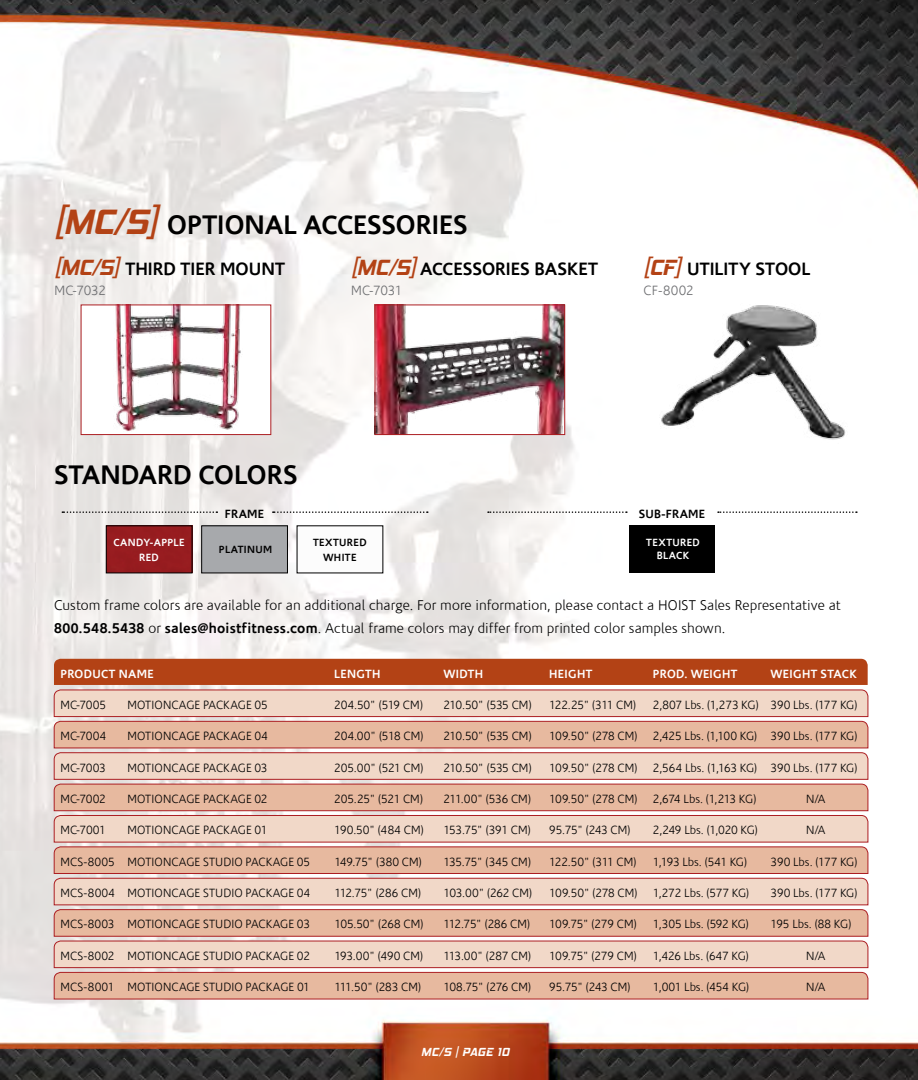
<style>
.page{position:relative;width:918px;height:1080px;background:#fff}
.page>*{position:absolute;margin:0;border:0;box-sizing:border-box;transform-origin:0 0}
.t1{font:700 27px "Corisande";color:#000}
.t2{font:700 18px "Corisande";color:#000}
.t3{font:300 14.25px/22.5px "Corisande";letter-spacing:.01em;color:#000}
.t4{font:300 13.5px "Corisande";letter-spacing:-.005em;color:#6d6e71}
.t5{font:300 12px "Corisande";color:#000}
.t6{font:300 12px "Corisande";letter-spacing:-.025em;color:#000}
.t7{font:700 12px "Corisande";letter-spacing:.03em;color:#fff}
.t8{font:300 12px "Corisande";letter-spacing:-.02em;color:#000}
.t9{font:300 12px "Corisande";letter-spacing:-.04em;color:#000}
.t10{font:700 12px "Corisande";letter-spacing:.02em;color:#000}
.t11{font:300 12px "Corisande";letter-spacing:-.03em;color:#000}
.t12{font:italic 700 12px "Hemi Head Rg";letter-spacing:.04em;color:#fff}
.t13{font:700 10.5px/15px "Corisande";letter-spacing:.035em;color:#fff;text-align:center}
.t14{font:700 10.5px/15px "Corisande";letter-spacing:.035em;color:#000;text-align:center}
.s1{font-family:"Hemi Head Rg";font-style:italic;font-size:36px;color:#b34215}
.s2{font-family:"Hemi Head Rg";font-style:italic;font-size:22.5px;color:#b34215}
.s3{font-weight:700}
</style>
<div class="page">
<img style="left:0;top:0;width:918px;height:1080px">
<svg style="left:54px;top:659px;width:814px;height:340px;background:#e5b9a6"></svg>
<div style="left:297px;top:526px;width:86px;height:47px;background:#fcfcfc"></div>
<div style="left:108px;top:528px;width:82px;height:43px;background:#971c1f"></div>
<div style="left:202px;top:526px;width:85px;height:47px;background:#a7a9ac"></div>
<div style="left:201px;top:526px;width:87px;height:47px;border:1px solid #000"></div>
<svg style="left:273px;top:511px;width:155px;height:2px"></svg>
<svg style="left:62px;top:511px;width:155px;height:2px"></svg>
<svg style="left:718px;top:511px;width:139px;height:2px"></svg>
<svg style="left:488px;top:511px;width:139px;height:2px"></svg>
<div style="left:629px;top:526px;width:86px;height:47px;background:#000"></div>
<img style="left:652px;top:296px;width:203px;height:147px">
<div style="left:81px;top:305px;width:190px;height:130px;background:#fff"></div>
<img style="left:115px;top:307px;width:126px;height:124px">
<div style="left:81px;top:305px;width:190px;height:130px;border:1px solid #ac1e22"></div>
<img style="left:377px;top:307px;width:186px;height:126px">
<div style="left:375px;top:305px;width:190px;height:130px;border:1px solid #ac1e22"></div>
<h1 class="t1" style="left:54px;top:208px;width:415px"><span class="s1">[MC/S]</span> OPTIONAL ACCESSORIES</h1>
<h2 class="t2" style="left:54px;top:257px;width:232px"><span class="s2">[MC/S]</span> THIRD TIER MOUNT</h2>
<h2 class="t2" style="left:351px;top:257px;width:249px"><span class="s2">[MC/S]</span> ACCESSORIES BASKET</h2>
<h2 class="t2" style="left:643px;top:257px;width:168px"><span class="s2">[CF]</span> UTILITY STOOL</h2>
<p class="t4" style="left:54px;top:282px;width:53px">MC-7032</p>
<p class="t4" style="left:351px;top:282px;width:53px">MC-7031</p>
<p class="t4" style="left:643px;top:282px;width:52px">CF-8002</p>
<h1 class="t1" style="left:54px;top:458px;width:245px">STANDARD COLORS</h1>
<p class="t10" style="left:225px;top:506px;width:41px">FRAME</p>
<p class="t10" style="left:639px;top:506px;width:68px">SUB-FRAME</p>
<p class="t13" style="left:646px;top:536px;width:55px;line-height:13px">TEXTURED<br>BLACK</p>
<p class="t13" style="left:113px;top:535px;width:73px">CANDY-APPLE<br>RED</p>
<p class="t14" style="left:219px;top:542px;width:55px">PLATINUM</p>
<p class="t14" style="left:313px;top:535px;width:55px">TEXTURED<br>WHITE</p>
<p class="t3" style="left:54px;top:595px;width:788px">Custom frame colors are available for an additional charge. For more information, please contact a HOIST Sales Representative at<br><span class="s3">800.548.5438</span> or <span class="s3">sales@hoistfitness.com</span>. Actual frame colors may differ from printed color samples shown.</p>
<p class="t7" style="left:60px;top:667px;width:95px">PRODUCT NAME</p>
<p class="t7" style="left:334px;top:667px;width:48px">LENGTH</p>
<p class="t7" style="left:443px;top:667px;width:41px">WIDTH</p>
<p class="t7" style="left:549px;top:667px;width:45px">HEIGHT</p>
<p class="t7" style="left:653px;top:667px;width:86px">PROD. WEIGHT</p>
<p class="t7" style="left:771px;top:667px;width:88px">WEIGHT STACK</p>
<p class="t5" style="left:60px;top:698px;width:47px">MC-7005</p>
<p class="t5" style="left:127px;top:698px;width:142px">MOTIONCAGE PACKAGE 05</p>
<p class="t5" style="left:334px;top:698px;width:90px">204.50" (519 CM)</p>
<p class="t6" style="left:443px;top:698px;width:90px">210.50" (535 CM)</p>
<p class="t11" style="left:549px;top:698px;width:88px">122.25" (311 CM)</p>
<p class="t5" style="left:653px;top:698px;width:206px">2,807 Lbs. (1,273 KG) 390 Lbs. (177 KG)</p>
<p class="t5" style="left:60px;top:729px;width:47px">MC-7004</p>
<p class="t5" style="left:127px;top:729px;width:142px">MOTIONCAGE PACKAGE 04</p>
<p class="t5" style="left:334px;top:729px;width:91px">204.00" (518 CM)</p>
<p class="t6" style="left:443px;top:729px;width:90px">210.50" (535 CM)</p>
<p class="t5" style="left:549px;top:729px;width:90px">109.50" (278 CM)</p>
<p class="t5" style="left:653px;top:729px;width:206px">2,425 Lbs. (1,100 KG) 390 Lbs. (177 KG)</p>
<p class="t5" style="left:60px;top:761px;width:47px">MC-7003</p>
<p class="t5" style="left:127px;top:761px;width:142px">MOTIONCAGE PACKAGE 03</p>
<p class="t5" style="left:334px;top:761px;width:91px">205.00" (521 CM)</p>
<p class="t6" style="left:443px;top:761px;width:90px">210.50" (535 CM)</p>
<p class="t5" style="left:549px;top:761px;width:90px">109.50" (278 CM)</p>
<p class="t5" style="left:653px;top:761px;width:206px">2,564 Lbs. (1,163 KG) 390 Lbs. (177 KG)</p>
<p class="t5" style="left:60px;top:792px;width:47px">MC-7002</p>
<p class="t5" style="left:127px;top:792px;width:142px">MOTIONCAGE PACKAGE 02</p>
<p class="t5" style="left:334px;top:792px;width:90px">205.25" (521 CM)</p>
<p class="t5" style="left:443px;top:792px;width:89px">211.00" (536 CM)</p>
<p class="t5" style="left:549px;top:792px;width:90px">109.50" (278 CM)</p>
<p class="t9" style="left:653px;top:792px;width:105px">2,674 Lbs. (1,213 KG)</p>
<p class="t5" style="left:806px;top:792px;width:21px">N/A</p>
<p class="t5" style="left:61px;top:823px;width:47px">MC-7001</p>
<p class="t5" style="left:128px;top:823px;width:141px">MOTIONCAGE PACKAGE 01</p>
<p class="t5" style="left:334px;top:823px;width:91px">190.50" (484 CM)</p>
<p class="t8" style="left:443px;top:823px;width:89px">153.75" (391 CM)</p>
<p class="t5" style="left:549px;top:823px;width:83px">95.75" (243 CM)</p>
<p class="t5" style="left:653px;top:823px;width:106px">2,249 Lbs. (1,020 KG)</p>
<p class="t5" style="left:806px;top:823px;width:21px">N/A</p>
<p class="t5" style="left:61px;top:855px;width:251px">MCS-8005 MOTIONCAGE STUDIO PACKAGE 05</p>
<p class="t5" style="left:334px;top:855px;width:89px">149.75" (380 CM)</p>
<p class="t8" style="left:443px;top:855px;width:89px">135.75" (345 CM)</p>
<p class="t6" style="left:549px;top:855px;width:89px">122.50" (311 CM)</p>
<p class="t6" style="left:653px;top:855px;width:96px">1,193 Lbs. (541 KG)</p>
<p class="t5" style="left:771px;top:855px;width:88px">390 Lbs. (177 KG)</p>
<p class="t5" style="left:61px;top:886px;width:251px">MCS-8004 MOTIONCAGE STUDIO PACKAGE 04</p>
<p class="t5" style="left:334px;top:886px;width:88px">112.75" (286 CM)</p>
<p class="t5" style="left:443px;top:886px;width:90px">103.00" (262 CM)</p>
<p class="t5" style="left:549px;top:886px;width:90px">109.50" (278 CM)</p>
<p class="t5" style="left:653px;top:886px;width:98px">1,272 Lbs. (577 KG)</p>
<p class="t5" style="left:771px;top:886px;width:88px">390 Lbs. (177 KG)</p>
<p class="t5" style="left:61px;top:917px;width:251px">MCS-8003 MOTIONCAGE STUDIO PACKAGE 03</p>
<p class="t5" style="left:334px;top:917px;width:91px">105.50" (268 CM)</p>
<p class="t5" style="left:443px;top:917px;width:88px">112.75" (286 CM)</p>
<p class="t5" style="left:549px;top:917px;width:89px">109.75" (279 CM)</p>
<p class="t5" style="left:653px;top:917px;width:97px">1,305 Lbs. (592 KG)</p>
<p class="t5" style="left:771px;top:917px;width:82px">195 Lbs. (88 KG)</p>
<p class="t5" style="left:61px;top:948px;width:251px">MCS-8002 MOTIONCAGE STUDIO PACKAGE 02</p>
<p class="t5" style="left:334px;top:948px;width:90px">193.00" (490 CM)</p>
<p class="t5" style="left:443px;top:948px;width:89px">113.00" (287 CM)</p>
<p class="t5" style="left:549px;top:948px;width:89px">109.75" (279 CM)</p>
<p class="t8" style="left:653px;top:948px;width:97px">1,426 Lbs. (647 KG)</p>
<p class="t5" style="left:806px;top:948px;width:21px">N/A</p>
<p class="t5" style="left:61px;top:980px;width:251px">MCS-8001 MOTIONCAGE STUDIO PACKAGE 01</p>
<p class="t5" style="left:334px;top:980px;width:88px">111.50" (283 CM)</p>
<p class="t5" style="left:443px;top:980px;width:89px">108.75" (276 CM)</p>
<p class="t5" style="left:549px;top:980px;width:83px">95.75" (243 CM)</p>
<p class="t5" style="left:653px;top:980px;width:98px">1,001 Lbs. (454 KG)</p>
<p class="t5" style="left:806px;top:980px;width:21px">N/A</p>
<p class="t12" style="left:421px;top:1045px;width:89px">MC/S | PAGE 10</p>
</div>
